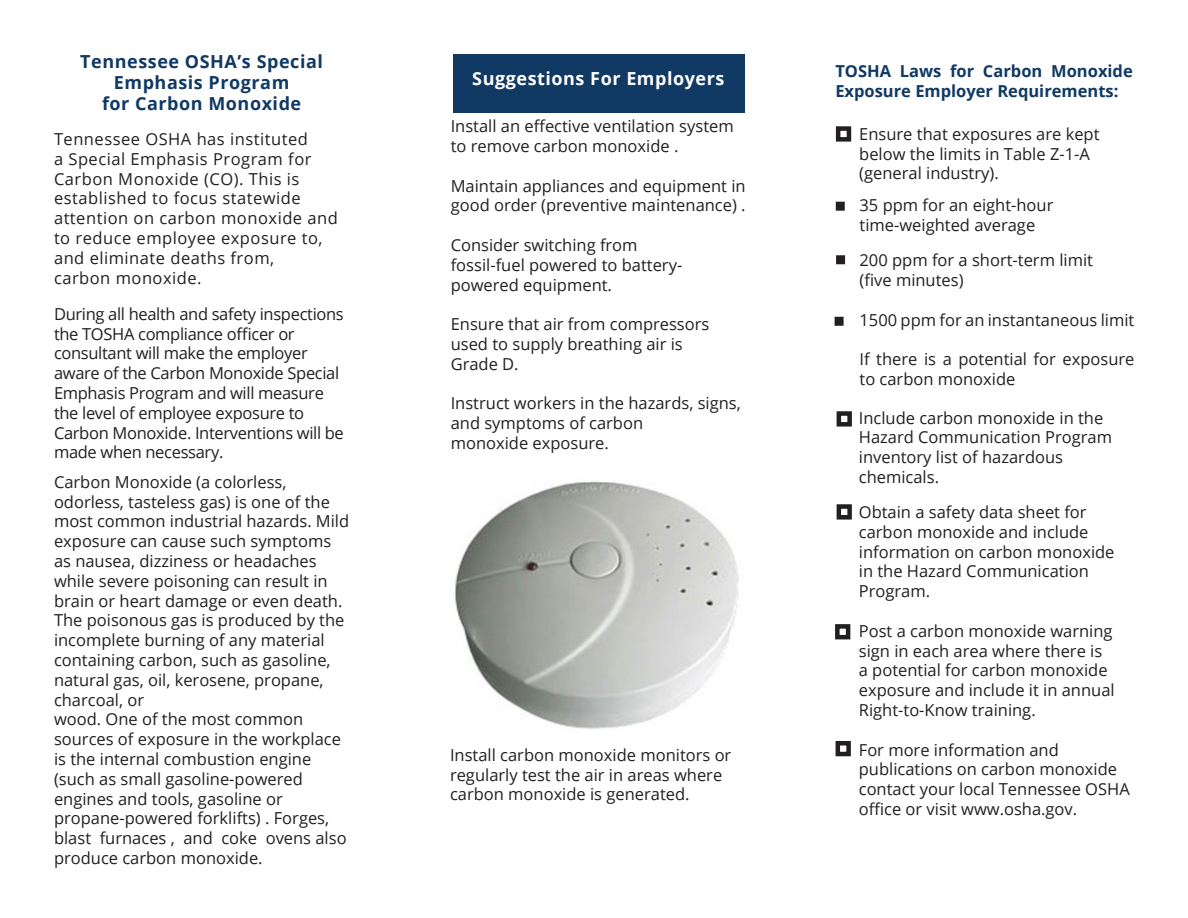
<style>
.page{position:relative;width:1188px;height:918px;background:#fff}
.page>*{position:absolute;margin:0;border:0;box-sizing:border-box;transform-origin:0 0}
.t1{font:700 18px "Open Sans";letter-spacing:.03em;color:#103964}
.t2{font:700 18px "Open Sans";letter-spacing:.03em;color:#fff}
.t3{font:16.5px/19.8px "Open Sans";color:#231f20}
.t4{font:16.5px/19.8px "Open Sans";letter-spacing:-.02em;color:#231f20}
.t5{font:16.5px/19.8px "Open Sans";letter-spacing:.03em;color:#231f20}
.t6{font:700 16.5px/19.8px "Open Sans";color:#103964}
</style>
<div class="page">
<div style="left:836px;top:202px;width:9px;height:9px;border:4px solid #231f20"></div>
<div style="left:836px;top:255px;width:9px;height:9px;border:4px solid #231f20"></div>
<div style="left:835px;top:317px;width:9px;height:9px;border:4px solid #231f20"></div>
<div style="left:836px;top:126px;width:15px;height:16px;border:4px solid #231f20"></div>
<div style="left:837px;top:411px;width:15px;height:16px;border:4px solid #231f20"></div>
<div style="left:837px;top:504px;width:15px;height:16px;border:4px solid #231f20"></div>
<div style="left:835px;top:624px;width:15px;height:15px;border:4px solid #231f20"></div>
<div style="left:836px;top:741px;width:15px;height:15px;border:4px solid #231f20"></div>
<div style="left:453px;top:54px;width:292px;height:59px;background:#103964"></div>
<img style="left:455px;top:481px;width:284px;height:248px">
<p class="t1" style="left:80px;top:49px;width:244px">Tennessee OSHA’s Special</p>
<p class="t1" style="left:114px;top:70px;width:177px">Emphasis Program</p>
<p class="t1" style="left:102px;top:91px;width:201px">for Carbon Monoxide</p>
<p class="t5" style="left:54px;top:129px;width:285px">Tennessee OSHA has instituted<br>a Special Emphasis Program for<br>Carbon Monoxide (CO). This is established to focus statewide attention on carbon monoxide and to reduce employee exposure to, and eliminate deaths from,</p>
<p class="t5" style="left:54px;top:267px;width:149px">carbon monoxide.</p>
<p class="t4" style="left:54px;top:304px;width:291px">During all health and safety inspections the TOSHA compliance officer or consultant will make the employer aware of the Carbon Monoxide Special Emphasis Program and will measure the level of employee exposure to Carbon Monoxide. Interventions will be made when necessary.</p>
<p class="t3" style="left:54px;top:472px;width:297px">Carbon Monoxide (a colorless, odorless, tasteless gas) is one of the most common industrial hazards. Mild exposure can cause such symptoms as nausea, dizziness or headaches while severe poisoning can result in brain or heart damage or even death.<br>The poisonous gas is produced by the incomplete burning of any material containing carbon, such as gasoline, natural gas, oil, kerosene, propane, charcoal, or</p>
<p class="t3" style="left:54px;top:709px;width:294px">wood. One of the most common sources of exposure in the workplace is the internal combustion engine (such as small gasoline-powered engines and tools, gasoline or propane-powered forklifts) . Forges, blast furnaces , and coke ovens also produce carbon monoxide.</p>
<p class="t2" style="left:472px;top:66px;width:254px">Suggestions For Employers</p>
<p class="t3" style="left:451px;top:116px;width:285px">Install an effective ventilation system to remove carbon monoxide .</p>
<p class="t3" style="left:451px;top:175px;width:296px">Maintain appliances and equipment in good order (preventive maintenance) .</p>
<p class="t3" style="left:451px;top:235px;width:188px">Consider switching from</p>
<p class="t3" style="left:451px;top:254px;width:233px">fossil-fuel powered to battery&shy;powered equipment.</p>
<p class="t3" style="left:451px;top:314px;width:260px">Ensure that air from compressors used to supply breathing air is</p>
<p class="t3" style="left:451px;top:353px;width:69px">Grade D.</p>
<p class="t3" style="left:451px;top:393px;width:292px">Instruct workers in the hazards, signs, and symptoms of carbon</p>
<p class="t3" style="left:451px;top:433px;width:160px">monoxide exposure.</p>
<p class="t3" style="left:450px;top:745px;width:283px">Install carbon monoxide monitors or regularly test the air in areas where carbon monoxide is generated.</p>
<p class="t6" style="left:835px;top:61px;width:299px">TOSHA Laws for Carbon Monoxide<br>Exposure Employer Requirements:</p>
<p class="t3" style="left:859px;top:124px;width:242px">Ensure that exposures are kept below the limits in Table Z-1-A (general industry).</p>
<p class="t3" style="left:860px;top:195px;width:195px">35 ppm for an eight-hour</p>
<p class="t3" style="left:860px;top:215px;width:177px">time-weighted average</p>
<p class="t3" style="left:860px;top:250px;width:235px">200 ppm for a short-term limit</p>
<p class="t3" style="left:860px;top:270px;width:106px">(five minutes)</p>
<p class="t3" style="left:860px;top:309px;width:276px">1500 ppm for an instantaneous limit</p>
<p class="t3" style="left:860px;top:349px;width:276px">If there is a potential for exposure to carbon monoxide</p>
<p class="t3" style="left:859px;top:407px;width:255px">Include carbon monoxide in the<br>Hazard Communication Program inventory list of hazardous chemicals.</p>
<p class="t3" style="left:859px;top:502px;width:257px">Obtain a safety data sheet for carbon monoxide and include information on carbon monoxide in the Hazard Communication<br>Program.</p>
<p class="t3" style="left:859px;top:621px;width:257px">Post a carbon monoxide warning sign in each area where there is a potential for carbon monoxide exposure and include it in annual<br>Right-to-Know training.</p>
<p class="t3" style="left:859px;top:739px;width:272px">For more information and publications on carbon monoxide contact your local Tennessee OSHA office or visit www.osha.gov.</p>
</div>
